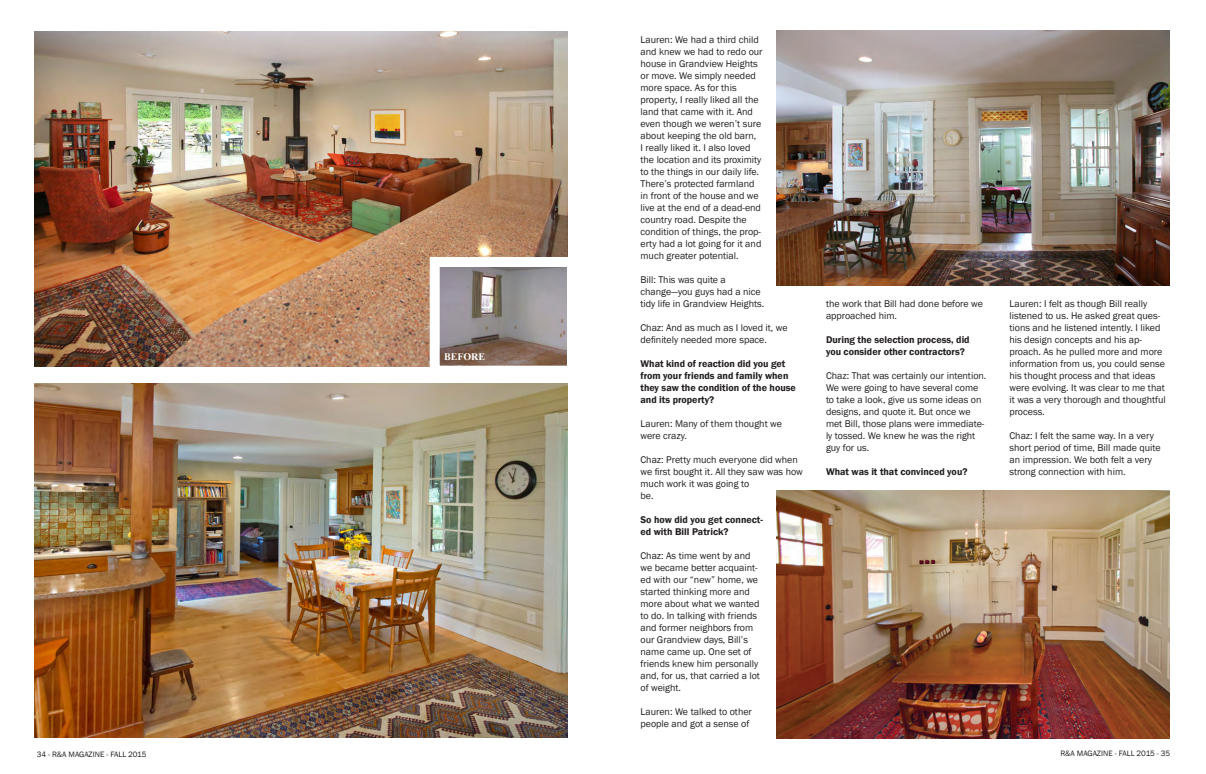
<style>
.page{position:relative;width:1206px;height:774px;background:#fff}
.page>*{position:absolute;margin:0;border:0;box-sizing:border-box;transform-origin:0 0}
.t1{font:10px/12px "Franklin Gothic";color:#231f20}
.t2{font:600 10px/12px "Franklin Gothic";color:#231f20}
.t3{font:700 10px "Times New Roman";color:#fff}
.t4{font:8px "Franklin Gothic";color:#231f20}
</style>
<div class="page">
<img style="left:777px;top:490px;width:393px;height:249px">
<img style="left:35px;top:383px;width:532px;height:355px">
<img style="left:35px;top:31px;width:532px;height:336px">
<img style="left:777px;top:31px;width:393px;height:254px">
<img style="left:441px;top:268px;width:125px;height:97px">
<div style="left:430px;top:257px;width:147px;height:119px;border:10px solid #fff"></div>
<p class="t3" style="left:444px;top:350px;width:43px">BEFORE</p>
<p class="t1" style="left:641px;top:34px;width:124px">Lauren: We had a third child and knew we had to redo our house in Grandview Heights or move. We simply needed more space. As for this property, I really liked all the land that came with it. And even though we weren’t sure about keeping the old barn,<br>I really liked it. I also loved the location and its proximity to the things in our daily life.<br>There’s protected farmland in front of the house and we live at the end of a dead-end country road. Despite the condition of things, the prop&shy;erty had a lot going for it and much greater potential.</p>
<p class="t1" style="left:641px;top:274px;width:125px">Bill: This was quite a change—you guys had a nice tidy life in Grandview Heights.</p>
<p class="t1" style="left:641px;top:322px;width:149px">Chaz: And as much as I loved it, we definitely needed more space.</p>
<p class="t2" style="left:641px;top:358px;width:157px">What kind of reaction did you get from your friends and family when they saw the condition of the house and its property?</p>
<p class="t1" style="left:641px;top:418px;width:143px">Lauren: Many of them thought we were crazy.</p>
<p class="t1" style="left:641px;top:454px;width:164px">Chaz: Pretty much everyone did when we first bought it. All they saw was how much work it was going to<br>be.</p>
<p class="t2" style="left:641px;top:514px;width:124px">So how did you get connect&shy;ed with Bill Patrick?</p>
<p class="t1" style="left:641px;top:550px;width:121px">Chaz: As time went by and we became better acquaint&shy;ed with our “new” home, we started thinking more and more about what we wanted to do. In talking with friends and former neighbors from our Grandview days, Bill’s name came up. One set of friends knew him personally and, for us, that carried a lot of weight.</p>
<p class="t1" style="left:641px;top:706px;width:113px">Lauren: We talked to other people and got a sense of</p>
<p class="t1" style="left:826px;top:298px;width:158px">the work that Bill had done before we approached him.</p>
<p class="t2" style="left:826px;top:334px;width:145px">During the selection process, did you consider other contractors?</p>
<p class="t1" style="left:826px;top:370px;width:162px">Chaz: That was certainly our intention.<br>We were going to have several come to take a look, give us some ideas on designs, and quote it. But once we met Bill, those plans were immediate&shy;ly tossed. We knew he was the right guy for us.</p>
<p class="t2" style="left:826px;top:466px;width:143px">What was it that convinced you?</p>
<p class="t1" style="left:1010px;top:298px;width:158px">Lauren: I felt as though Bill really listened to us. He asked great ques&shy;tions and he listened intently. I liked his design concepts and his ap&shy;proach. As he pulled more and more information from us, you could sense his thought process and that ideas were evolving. It was clear to me that it was a very thorough and thoughtful process.</p>
<p class="t1" style="left:1010px;top:430px;width:153px">Chaz: I felt the same way. In a very short period of time, Bill made quite an impression. We both felt a very strong connection with him.</p>
<p class="t4" style="left:37px;top:749px;width:111px">34 - R&amp;A MAGAZINE - FALL 2015</p>
<p class="t4" style="left:1060px;top:749px;width:111px">R&amp;A MAGAZINE - FALL 2015 - 35</p>
</div>
